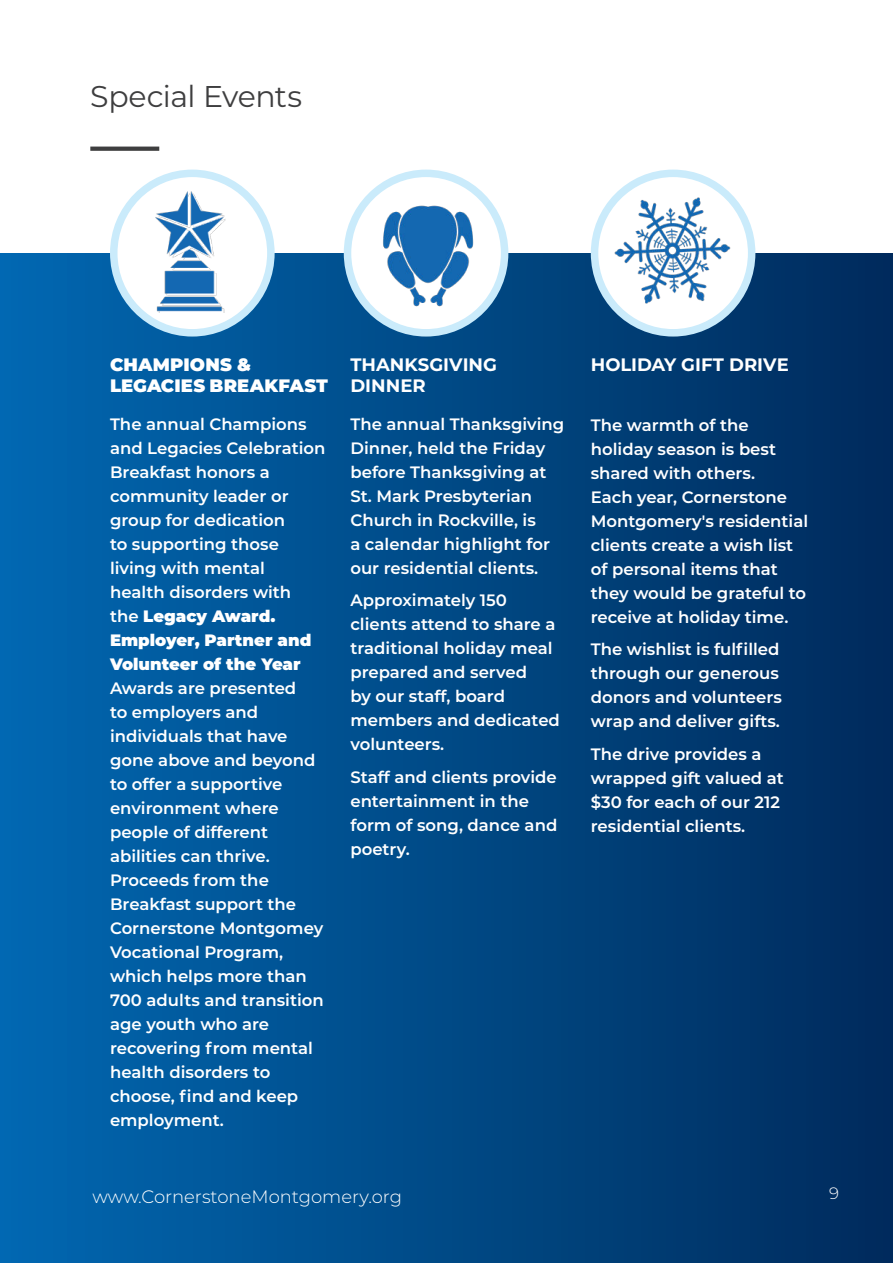
<style>
.page{position:relative;width:893px;height:1263px;background:#fff}
.page>*{position:absolute;margin:0;border:0;box-sizing:border-box;transform-origin:0 0}
.t1{font:30px "Montserrat";letter-spacing:-.02em;color:#3e3e3f}
.t2{font:700 18px/21.6px "Montserrat";color:#fff}
.t3{font:300 18px "Montserrat";color:#fff}
.t4{font:900 18px/21.6px "Montserrat";letter-spacing:.01em;color:#fff}
.t5{font:600 16.5px/24px "Montserrat";color:#fff}
.t6{font:300 16.5px "Montserrat";color:#fff}
.s1{font-weight:900}
</style>
<div class="page">
<div style="left:0;top:253px;width:893px;height:1010px;background:linear-gradient(to right,#0168b1,#002b5c)"></div>
<div style="left:114px;top:173px;width:157px;height:160px;background:#fff;border-radius:50%"></div>
<div style="left:110px;top:170px;width:165px;height:167px;border:8px solid #caebfb;border-radius:50%"></div>
<svg style="left:347px;top:173px;width:158px;height:160px"></svg>
<div style="left:344px;top:170px;width:164px;height:167px;border:8px solid #caebfb;border-radius:50%"></div>
<svg style="left:595px;top:173px;width:157px;height:160px"></svg>
<div style="left:591px;top:170px;width:164px;height:167px;border:8px solid #caebfb;border-radius:50%"></div>
<svg style="left:90px;top:147px;width:69px;height:4px"></svg>
<img style="left:156px;top:191px;width:69px;height:121px">
<img style="left:377px;top:204px;width:106px;height:106px">
<img style="left:614px;top:192px;width:117px;height:117px">
<h1 class="t1" style="left:90px;top:81px;width:213px">Special Events</h1>
<p class="t4" style="left:110px;top:355px;width:220px">CHAMPIONS &amp;<br>LEGACIES BREAKFAST</p>
<p class="t2" style="left:350px;top:355px;width:148px">THANKSGIVING<br>DINNER</p>
<p class="t2" style="left:591px;top:355px;width:199px">HOLIDAY GIFT DRIVE</p>
<p class="t5" style="left:110px;top:412px;width:217px">The annual Champions and Legacies Celebration<br>Breakfast honors a community leader or group for dedication<br>to supporting those living with mental<br>health disorders with<br>the <span class="s1">Legacy Award.<br>Employer, Partner and<br>Volunteer of the Year</span></p>
<p class="t5" style="left:110px;top:676px;width:215px">Awards are presented<br>to employers and individuals that have gone above and beyond to offer a supportive environment where people of different abilities can thrive.<br>Proceeds from the<br>Breakfast support the<br>Cornerstone Montgomey<br>Vocational Program, which helps more than<br>700 adults and transition age youth who are recovering from mental health disorders to choose, find and keep employment.</p>
<p class="t5" style="left:350px;top:412px;width:215px">The annual Thanksgiving<br>Dinner, held the Friday before Thanksgiving at<br>St. Mark Presbyterian<br>Church in Rockville, is<br>a calendar highlight for our residential clients.</p>
<p class="t5" style="left:350px;top:589px;width:211px">Approximately 150 clients attend to share a traditional holiday meal prepared and served<br>by our staff, board members and dedicated volunteers.</p>
<p class="t5" style="left:350px;top:765px;width:208px">Staff and clients provide entertainment in the form of song, dance and poetry.</p>
<p class="t5" style="left:591px;top:413px;width:219px">The warmth of the holiday season is best shared with others.<br>Each year, Cornerstone<br>Montgomery's residential clients create a wish list of personal items that they would be grateful to receive at holiday time.</p>
<p class="t5" style="left:591px;top:638px;width:193px">The wishlist is fulfilled through our generous donors and volunteers wrap and deliver gifts.</p>
<p class="t5" style="left:591px;top:742px;width:195px">The drive provides a wrapped gift valued at $30 for each of our 212 residential clients.</p>
<p class="t3" style="left:92px;top:1187px;width:311px">www.CornerstoneMontgomery.org</p>
<p class="t6" style="left:829px;top:1185px;width:11px">9</p>
</div>
